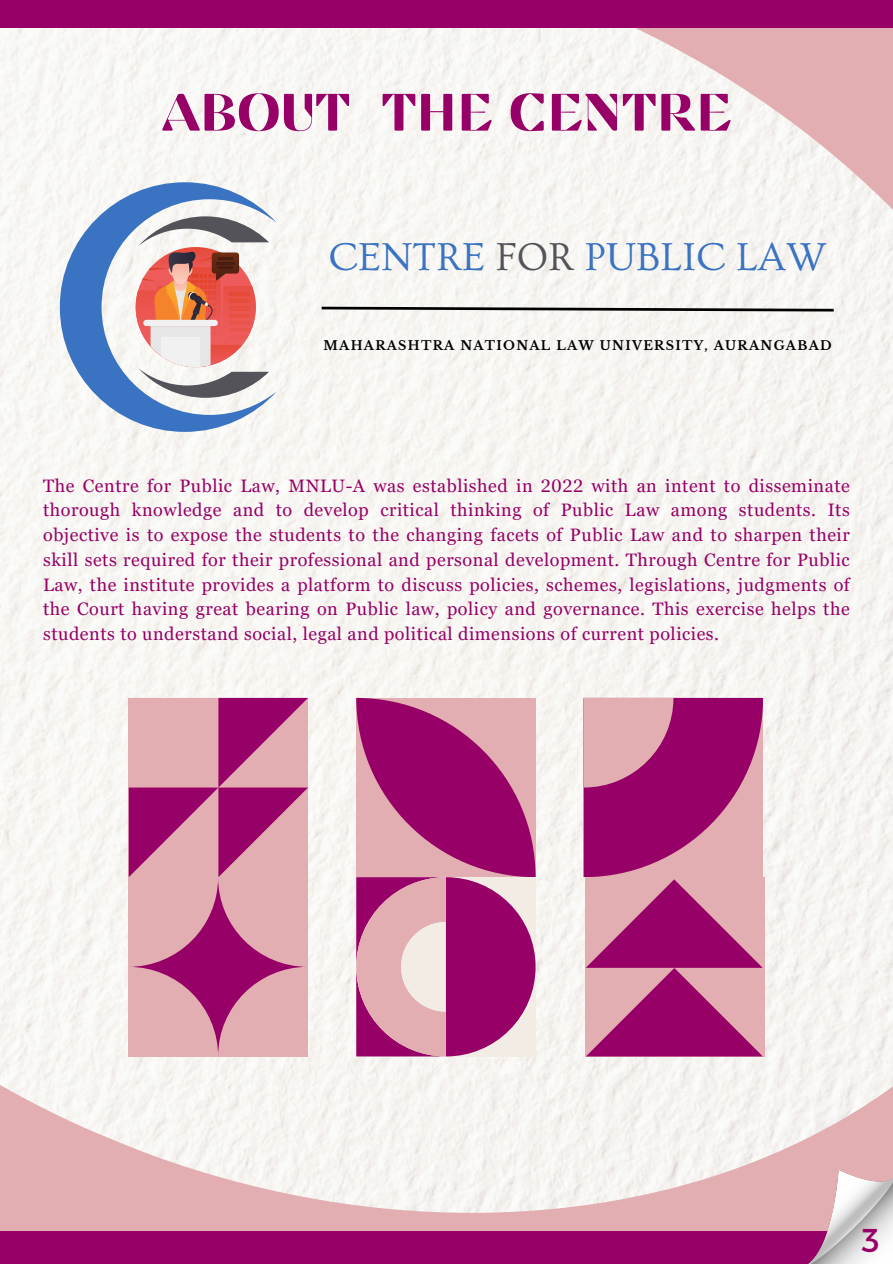
<style>
.page{position:relative;width:893px;height:1264px;background:#fff}
.page>*{position:absolute;margin:0;border:0;box-sizing:border-box;transform-origin:0 0}
.t1{font:52.5px "Findel Display";color:#970067}
.t2{font:40.8px "Ovo";color:#3a73c1}
.t3{font:33px "Montserrat";color:#970067}
.t4{font:18px/24.8px "Georgia Pro";letter-spacing:.03em;color:#970067;text-align:justify}
.t5{font:700 12.6px "Libre Baskerville";letter-spacing:.1em;color:#000}
.s1{color:#535359}
</style>
<div class="page">
<img style="left:0;top:28px;width:892px;height:1203px">
<div style="left:0;top:0;width:892px;height:28px;background:#970067"></div>
<div style="left:0;top:1231px;width:892px;height:32px;background:#970067"></div>
<img style="left:800px;top:1170px;width:92px;height:93px">
<svg style="left:319px;top:305px;width:517px;height:8px"></svg>
<svg style="left:60px;top:182px;width:217px;height:250px"></svg>
<svg style="left:136px;top:216px;width:133px;height:182px"></svg>
<svg style="left:129px;top:698px;width:179px;height:178px;background:#c56c95"></svg>
<div style="left:128px;top:877px;width:179px;height:179px;background:#e2aeb1"></div>
<svg style="left:128px;top:877px;width:179px;height:179px"></svg>
<svg style="left:356px;top:698px;width:179px;height:358px;background:#bb578e"></svg>
<svg style="left:583px;top:698px;width:179px;height:358px;background:#b95089"></svg>
<p class="t1" style="left:162px;top:82px;width:571px">ABOUT THE CENTRE</p>
<p class="t2" style="left:328px;top:234px;width:499px">CENTRE <span class="s1">FOR</span> PUBLIC LAW</p>
<p class="t5" style="left:323px;top:338px;width:509px">MAHARASHTRA NATIONAL LAW UNIVERSITY, AURANGABAD</p>
<p class="t4" style="left:43px;top:473px;width:808px">The Centre for Public Law, MNLU-A was established in 2022 with an intent to disseminate thorough knowledge and to develop critical thinking of Public Law among students. Its objective is to expose the students to the changing facets of Public Law and to sharpen their skill sets required for their professional and personal development. Through Centre for Public Law, the institute provides a platform to discuss policies, schemes, legislations, judgments of the Court having great bearing on Public law, policy and governance. This exercise helps the students to understand social, legal and political dimensions of current policies.</p>
<p class="t3" style="left:861px;top:1218px;width:19px">3</p>
</div>
